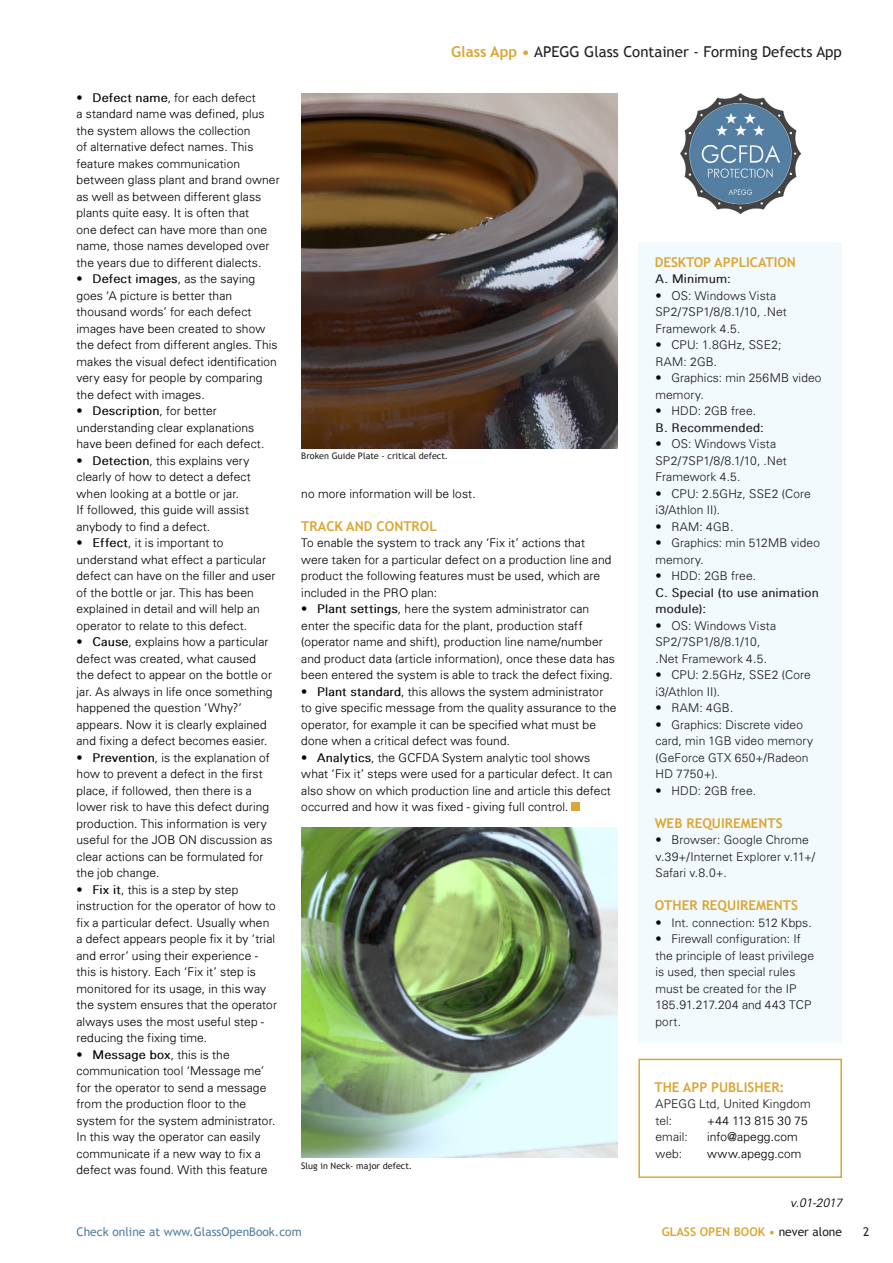
<style>
.page{position:relative;width:893px;height:1263px;background:#fff}
.page>*{position:absolute;margin:0;border:0;box-sizing:border-box;transform-origin:0 0}
.t1{font:15px "Trebuchet MS";color:#231f20}
.t2{font:700 13.5px "Trebuchet MS";color:#daa735}
.text{font:300 12px/16.5px "Univers";letter-spacing:.01em;color:#040503}
.text_BG{font:300 12px/16.5px "Univers";letter-spacing:.015em;color:#231f20}
.text_BG-2{font:300 12px/16.5px "Univers";letter-spacing:.015em;color:#231f20}
.t3{font:12px "Trebuchet MS";color:#517fa2}
.t4{font:700 12px "Trebuchet MS";color:#daa735}
.text-2{font:italic 300 12px "Univers";color:#040503}
.footer_R{font:12px "Trebuchet MS";color:#231f20}
.image_text{font:9px "Trebuchet MS";color:#231f20}
.s1{font-style:inherit}
.s2{font-weight:700;color:#daa735}
.s3{color:#040503}
.s4{font-weight:400;color:#231f20}
</style>
<div class="page">
<div style="left:638px;top:242px;width:204px;height:800px;background:#f3fafe"></div>
<div style="left:638px;top:1059px;width:204px;height:119px;border:2px solid #daa735"></div>
<div style="left:572px;top:803px;width:8px;height:8px;background:#daa735"></div>
<img style="left:680px;top:94px;width:120px;height:120px">
<img style="left:301px;top:94px;width:316px;height:354px">
<img style="left:301px;top:828px;width:316px;height:330px">
<p class="text" style="left:77px;top:89px;width:205px">∙ <span class="s1">Defect name</span>, for each defect<br>a standard name was defined, plus the system allows the collection<br>of alternative defect names. This feature makes communication between glass plant and brand owner as well as between different glass plants quite easy. It is often that<br>one defect can have more than one name, those names developed over the years due to different dialects.</p>
<p class="text" style="left:77px;top:270px;width:202px">∙ <span class="s1">Defect images</span>, as the saying goes ‘A picture is better than thousand words’ for each defect images have been created to show the defect from different angles. This makes the visual defect identification very easy for people by comparing the defect with images.</p>
<p class="text" style="left:77px;top:402px;width:189px">∙ <span class="s1">Description</span>, for better understanding clear explanations have been defined for each defect.</p>
<p class="text" style="left:77px;top:452px;width:176px">∙ <span class="s1">Detection</span>, this explains very clearly of how to detect a defect when looking at a bottle or jar.<br>If followed, this guide will assist anybody to find a defect.</p>
<p class="text" style="left:77px;top:534px;width:201px">∙ <span class="s1">Effect</span>, it is important to understand what effect a particular defect can have on the filler and user of the bottle or jar. This has been explained in detail and will help an operator to relate to this defect.</p>
<p class="text" style="left:77px;top:633px;width:197px">∙ <span class="s1">Cause</span>, explains how a particular defect was created, what caused the defect to appear on the bottle or jar. As always in life once something happened the question ‘Why?’ appears. Now it is clearly explained and fixing a defect becomes easier.</p>
<p class="text" style="left:77px;top:749px;width:197px">∙ <span class="s1">Prevention</span>, is the explanation of how to prevent a defect in the first place, if followed, then there is a lower risk to have this defect during production. This information is very useful for the JOB ON discussion as clear actions can be formulated for the job change.</p>
<p class="text" style="left:77px;top:881px;width:202px">∙ <span class="s1">Fix it</span>, this is a step by step instruction for the operator of how to fix a particular defect. Usually when a defect appears people fix it by ‘trial and error’ using their experience - this is history. Each ‘Fix it’ step is monitored for its usage, in this way the system ensures that the operator always uses the most useful step - reducing the fixing time.</p>
<p class="text" style="left:77px;top:1046px;width:200px">∙ <span class="s1">Message box</span>, this is the communication tool ‘Message me’ for the operator to send a message from the production floor to the system for the system administrator.<br>In this way the operator can easily communicate if a new way to fix a defect was found. With this feature</p>
<p class="t1" style="left:451px;top:42px;width:392px"><span class="s2">Glass App •</span> APEGG Glass Container - Forming Defects App</p>
<p class="image_text" style="left:301px;top:451px;width:148px">Broken Guide Plate - critical defect.</p>
<p class="text" style="left:301px;top:485px;width:176px">no more information will be lost.</p>
<p class="t2" style="left:301px;top:517px;width:137px">TRACK AND CONTROL</p>
<p class="text" style="left:301px;top:534px;width:312px">To enable the system to track any ‘Fix it’ actions that were taken for a particular defect on a production line and product the following features must be used, which are included in the PRO plan:</p>
<p class="text" style="left:301px;top:600px;width:315px">∙ <span class="s1">Plant settings</span>, here the system administrator can enter the specific data for the plant, production staff (operator name and shift), production line name/number and product data (article information), once these data has been entered the system is able to track the defect fixing.</p>
<p class="text" style="left:301px;top:683px;width:317px">∙ <span class="s1">Plant standard</span>, this allows the system administrator to give specific message from the quality assurance to the operator, for example it can be specified what must be done when a critical defect was found.</p>
<p class="text" style="left:301px;top:749px;width:313px">∙ <span class="s1">Analytics</span>, the GCFDA System analytic tool shows what ‘Fix it’ steps were used for a particular defect. It can also show on which production line and article this defect occurred and how it was fixed - giving full control.</p>
<p class="image_text" style="left:301px;top:1160px;width:112px">Slug in Neck- major defect.</p>
<p class="t2" style="left:655px;top:253px;width:143px">DESKTOP APPLICATION</p>
<p class="text_BG-2" style="left:655px;top:270px;width:77px">A. Minimum:</p>
<p class="text_BG" style="left:655px;top:287px;width:133px"><span class="s3">∙</span> OS: Windows Vista<br>SP2/7SP1/8/8.1/10, .Net<br>Framework 4.5.</p>
<p class="text_BG" style="left:655px;top:336px;width:127px"><span class="s3">∙</span> CPU: 1.8GHz, SSE2;<br>RAM: 2GB.</p>
<p class="text_BG" style="left:655px;top:369px;width:168px"><span class="s3">∙</span> Graphics: min 256MB video memory.</p>
<p class="text_BG" style="left:655px;top:402px;width:102px"><span class="s3">∙</span> HDD: 2GB free.</p>
<p class="text_BG-2" style="left:655px;top:419px;width:110px">B. Recommended:</p>
<p class="text_BG" style="left:655px;top:435px;width:133px"><span class="s3">∙</span> OS: Windows Vista<br>SP2/7SP1/8/8.1/10, .Net<br>Framework 4.5.</p>
<p class="text_BG" style="left:655px;top:485px;width:157px"><span class="s3">∙</span> CPU: 2.5GHz, SSE2 (Core i3/Athlon II).<br><span class="s3">∙</span> RAM: 4GB.</p>
<p class="text_BG" style="left:655px;top:534px;width:166px"><span class="s3">∙</span> Graphics: min 512MB video memory.</p>
<p class="text_BG" style="left:655px;top:567px;width:102px"><span class="s3">∙</span> HDD: 2GB free.</p>
<p class="text_BG-2" style="left:655px;top:584px;width:165px">C. Special (to use animation module):</p>
<p class="text_BG" style="left:655px;top:617px;width:122px"><span class="s3">∙</span> OS: Windows Vista<br>SP2/7SP1/8/8.1/10,</p>
<p class="text_BG" style="left:655px;top:650px;width:113px">.Net Framework 4.5.</p>
<p class="text_BG" style="left:655px;top:666px;width:157px"><span class="s3">∙</span> CPU: 2.5GHz, SSE2 (Core i3/Athlon II).<br><span class="s3">∙</span> RAM: 4GB.</p>
<p class="text_BG" style="left:655px;top:716px;width:159px"><span class="s3">∙</span> Graphics: Discrete video card, min 1GB video memory (GeForce GTX 650+/Radeon<br>HD 7750+).</p>
<p class="text_BG" style="left:655px;top:782px;width:102px"><span class="s3">∙</span> HDD: 2GB free.</p>
<p class="t2" style="left:655px;top:814px;width:129px">WEB REQUIREMENTS</p>
<p class="text_BG" style="left:655px;top:831px;width:161px"><span class="s3">∙</span> Browser: Google Chrome v.39+/Internet Explorer v.11+/<br>Safari v.8.0+.</p>
<p class="t2" style="left:655px;top:897px;width:145px">OTHER REQUIREMENTS</p>
<p class="text_BG" style="left:655px;top:914px;width:158px"><span class="s3">∙</span> Int. connection: 512 Kbps.</p>
<p class="text_BG" style="left:655px;top:930px;width:160px"><span class="s3">∙</span> Firewall configuration: If the principle of least privilege is used, then special rules must be created for the IP<br>185.91.217.204 and 443 TCP port.</p>
<p class="t2" style="left:654px;top:1078px;width:132px">THE APP PUBLISHER:</p>
<p class="text_BG" style="left:655px;top:1095px;width:157px">APEGG Ltd, United Kingdom</p>
<p class="text_BG" style="left:655px;top:1112px;width:18px">tel:</p>
<p class="text_BG" style="left:655px;top:1128px;width:34px">email:</p>
<p class="text_BG" style="left:655px;top:1145px;width:28px">web:</p>
<p class="text" style="left:707px;top:1112px;width:102px">+44 113 815 30 75</p>
<p class="text" style="left:707px;top:1128px;width:92px">info@apegg.com</p>
<p class="text" style="left:707px;top:1145px;width:96px">www.apegg.com</p>
<p class="text-2" style="left:790px;top:1196px;width:56px">v.01-2017</p>
<p class="t3" style="left:77px;top:1225px;width:227px">Check online at www.GlassOpenBook.com</p>
<p class="t4" style="left:662px;top:1224px;width:182px">GLASS OPEN BOOK • <span class="s4">never alone</span></p>
<p class="footer_R" style="left:863px;top:1225px;width:8px">2</p>
</div>
